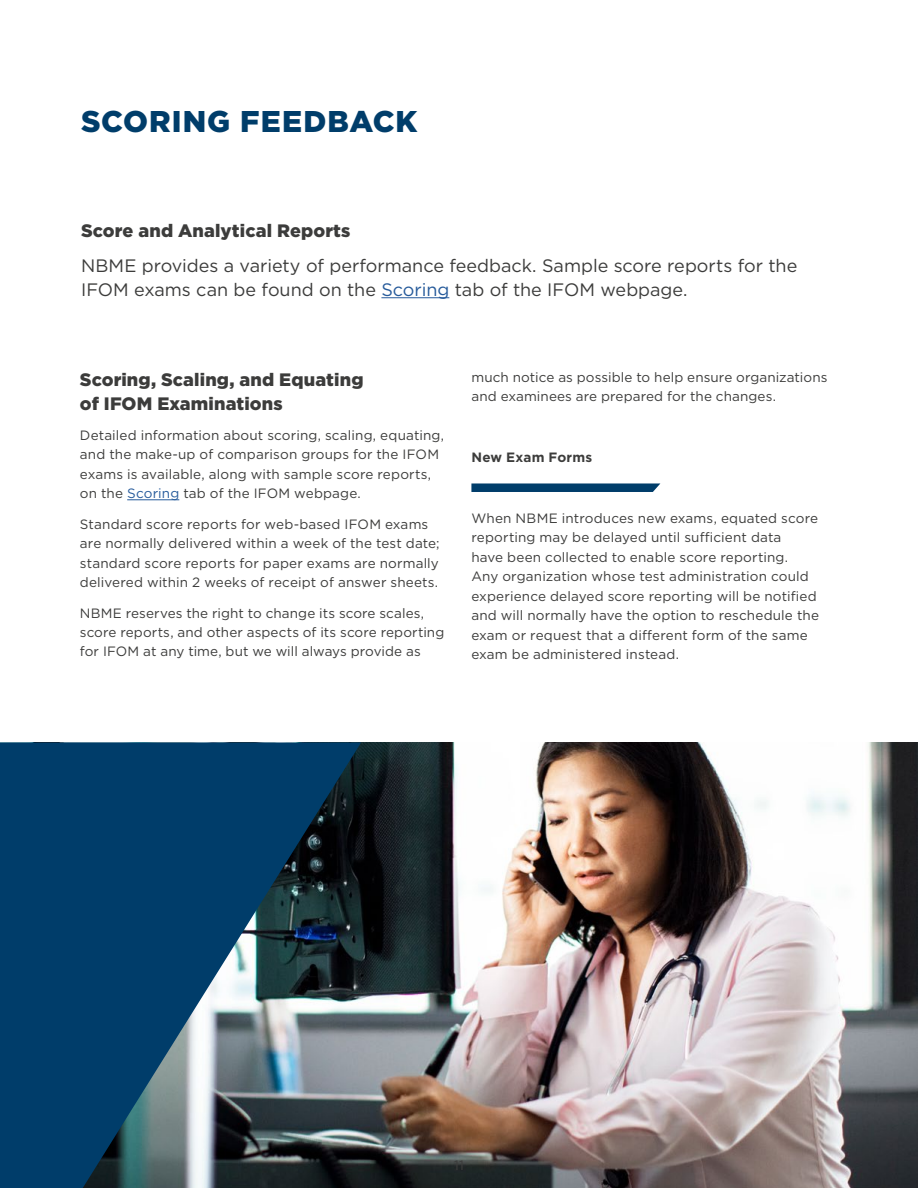
<style>
.page{position:relative;width:918px;height:1188px;background:#fff}
.page>*{position:absolute;margin:0;border:0;box-sizing:border-box;transform-origin:0 0}
.t1{font:900 30px "Gotham";letter-spacing:.03em;color:#003d6a}
.t2{font:18px/24px "Gotham";color:#3c3c3b}
.t3{font:900 18px/24px "Gotham";letter-spacing:.01em;color:#3c3c3b}
.t4{font:13.5px/19.5px "Gotham";letter-spacing:.01em;color:#3c3c3b}
.t5{font:700 13.5px "Gotham";letter-spacing:.015em;color:#3c3c3b}
.s1{color:#275b9b}
</style>
<div class="page">
<hr style="left:381px;top:297px;width:68px;height:1px;background:#275b9b">
<hr style="left:127px;top:499px;width:52px;height:1px;background:#275b9b">
<svg style="left:471px;top:483px;width:189px;height:9px;background:#124b74"></svg>
<img style="left:361px;top:742px;width:557px;height:446px">
<svg style="left:0;top:742px;width:361px;height:446px;background:#224d6a"></svg>
<h1 class="t1" style="left:81px;top:101px;width:338px">SCORING FEEDBACK</h1>
<h2 class="t3" style="left:81px;top:219px;width:271px">Score and Analytical Reports</h2>
<h2 class="t2" style="left:81px;top:253px;width:718px">NBME provides a variety of performance feedback. Sample score reports for the<br>IFOM exams can be found on the <span class="s1">Scoring</span> tab of the IFOM webpage.</h2>
<h2 class="t3" style="left:80px;top:367px;width:285px">Scoring, Scaling, and Equating of IFOM Examinations</h2>
<p class="t4" style="left:80px;top:425px;width:366px">Detailed information about scoring, scaling, equating, and the make-up of comparison groups for the IFOM exams is available, along with sample score reports, on the <span class="s1">Scoring</span> tab of the IFOM webpage.</p>
<p class="t4" style="left:80px;top:514px;width:361px">Standard score reports for web-based IFOM exams are normally delivered within a week of the test date; standard score reports for paper exams are normally delivered within 2 weeks of receipt of answer sheets.</p>
<p class="t4" style="left:80px;top:603px;width:366px">NBME reserves the right to change its score scales, score reports, and other aspects of its score reporting for IFOM at any time, but we will always provide as</p>
<p class="t4" style="left:471px;top:367px;width:358px">much notice as possible to help ensure organizations and examinees are prepared for the changes.</p>
<p class="t5" style="left:471px;top:448px;width:122px">New Exam Forms</p>
<p class="t4" style="left:471px;top:508px;width:349px">When NBME introduces new exams, equated score reporting may be delayed until sufficient data<br>have been collected to enable score reporting.<br>Any organization whose test administration could experience delayed score reporting will be notified and will normally have the option to reschedule the exam or request that a different form of the same exam be administered instead.</p>
<p class="t4" style="left:454px;top:1155px;width:11px">11</p>
</div>
